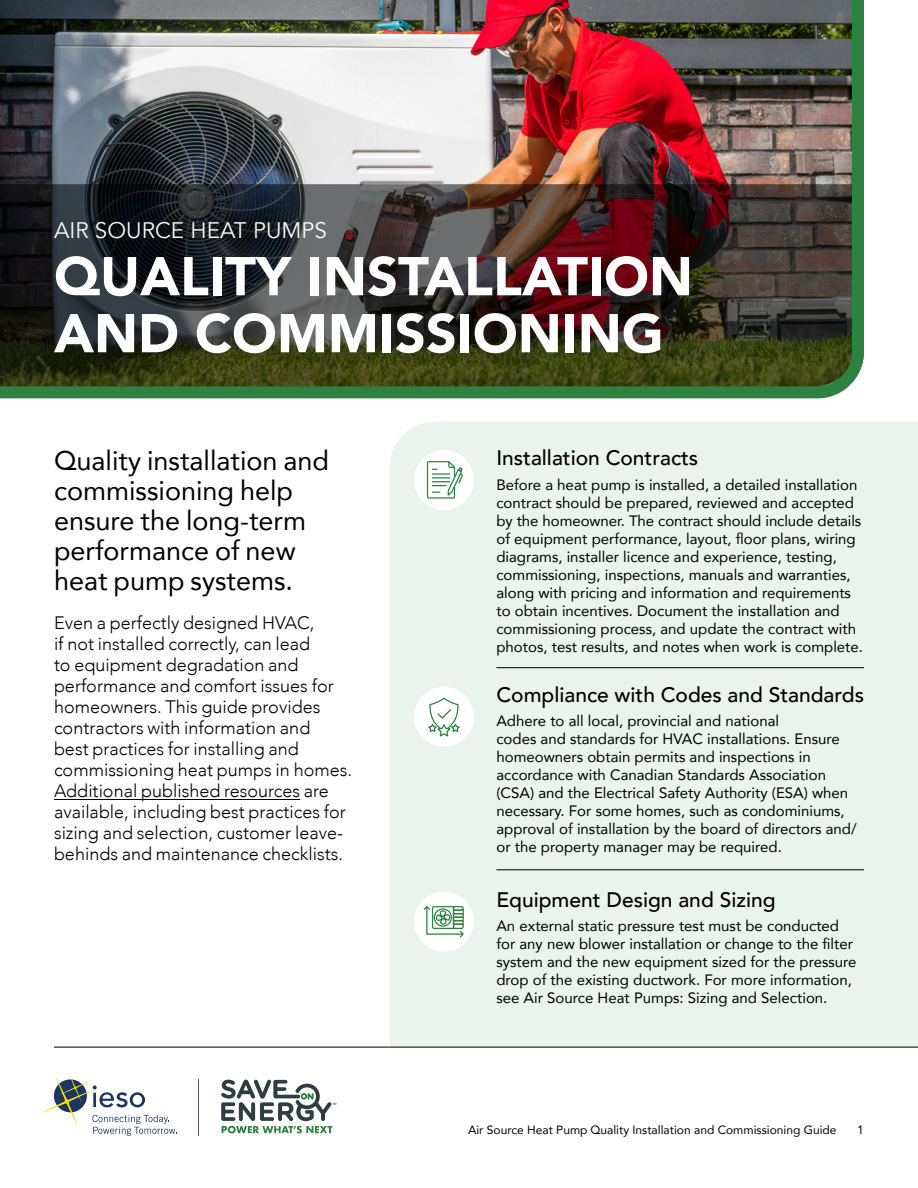
<style>
.page{position:relative;width:918px;height:1188px;background:#fff}
.page>*{position:absolute;margin:0;border:0;box-sizing:border-box;transform-origin:0 0}
.Heading_1_lg{font:900 54px/57px "Avenir";color:#fff}
.Heading_2a{font:27px/30px "Avenir";color:#000}
.Heading_1_sm{font:22.5px "Avenir";color:#f7f7f5}
.Heading_3a{font:500 21px "Avenir";color:#000}
.Body{font:300 18px/21px "Avenir";color:#000}
.Body_10_12{font:15px/18px "Avenir";color:#000}
.t1{font:12px "Avenir";color:#000}
</style>
<div class="page">
<div style="left:390px;top:422px;width:528px;height:625px;background:#eaf3ec"></div>
<hr style="left:54px;top:1047px;width:864px;height:1px;background:#000">
<div style="left:414px;top:450px;width:60px;height:60px;background:#fff;border-radius:50%"></div>
<svg style="left:426px;top:461px;width:37px;height:38px"></svg>
<div style="left:414px;top:687px;width:60px;height:60px;background:#fff;border-radius:50%"></div>
<svg style="left:428px;top:697px;width:32px;height:40px"></svg>
<div style="left:414px;top:892px;width:60px;height:60px;background:#fff;border-radius:50%"></div>
<svg style="left:422px;top:900px;width:42px;height:38px"></svg>
<hr style="left:496px;top:667px;width:368px;height:1px;background:#000">
<hr style="left:496px;top:870px;width:368px;height:1px;background:#000">
<img style="left:0;top:0;width:864px;height:399px">
<hr style="left:54px;top:799px;width:246px;height:1px;background:#000">
<svg style="left:221px;top:1080px;width:115px;height:53px"></svg>
<svg style="left:42px;top:1074px;width:135px;height:62px"></svg>
<hr style="left:198px;top:1080px;width:1px;height:56px;background:#54585a">
<h1 class="Heading_1_sm" style="left:54px;top:217px;width:274px">AIR SOURCE HEAT PUMPS</h1>
<h1 class="Heading_1_lg" style="left:54px;top:247px;width:640px">QUALITY INSTALLATION<br>AND COMMISSIONING</h1>
<h2 class="Heading_2a" style="left:54px;top:444px;width:277px">Quality installation and commissioning help ensure the long-term performance of new heat pump systems.</h2>
<p class="Body" style="left:54px;top:612px;width:300px">Even a perfectly designed HVAC,<br>if not installed correctly, can lead<br>to equipment degradation and performance and comfort issues for homeowners. This guide provides contractors with information and<br>best practices for installing and commissioning heat pumps in homes.<br>Additional published resources are available, including best practices for sizing and selection, customer leave&shy;behinds and maintenance checklists.</p>
<h3 class="Heading_3a" style="left:496px;top:440px;width:203px">Installation Contracts</h3>
<p class="Body_10_12" style="left:496px;top:475px;width:368px">Before a heat pump is installed, a detailed installation contract should be prepared, reviewed and accepted by the homeowner. The contract should include details of equipment performance, layout, floor plans, wiring diagrams, installer licence and experience, testing, commissioning, inspections, manuals and warranties, along with pricing and information and requirements to obtain incentives. Document the installation and commissioning process, and update the contract with photos, test results, and notes when work is complete.</p>
<h3 class="Heading_3a" style="left:496px;top:676px;width:369px">Compliance with Codes and Standards</h3>
<p class="Body_10_12" style="left:496px;top:712px;width:362px">Adhere to all local, provincial and national<br>codes and standards for HVAC installations. Ensure homeowners obtain permits and inspections in accordance with Canadian Standards Association (CSA) and the Electrical Safety Authority (ESA) when necessary. For some homes, such as condominiums, approval of installation by the board of directors and/ or the property manager may be required.</p>
<h3 class="Heading_3a" style="left:496px;top:881px;width:281px">Equipment Design and Sizing</h3>
<p class="Body_10_12" style="left:496px;top:917px;width:362px">An external static pressure test must be conducted for any new blower installation or change to the filter system and the new equipment sized for the pressure drop of the existing ductwork. For more information, see Air Source Heat Pumps: Sizing and Selection.</p>
<p class="t1" style="left:468px;top:1120px;width:370px">Air Source Heat Pump Quality Installation and Commissioning Guide</p>
<p class="t1" style="left:857px;top:1120px;width:8px">1</p>
</div>
